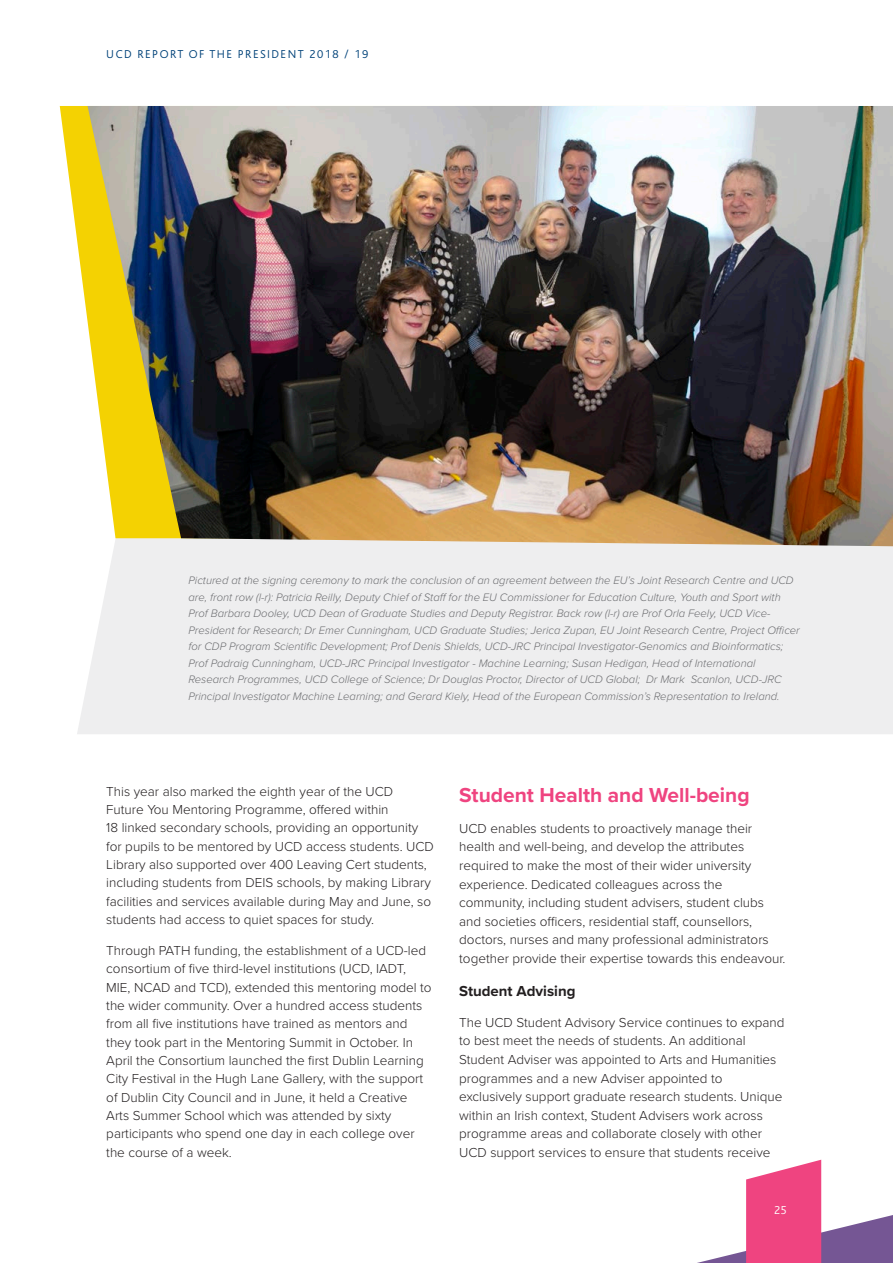
<style>
.page{position:relative;width:893px;height:1263px;background:#fff}
.page>*{position:absolute;margin:0;border:0;box-sizing:border-box;transform-origin:0 0}
.Body_heading{font:700 21px "Proxima Nova";color:#ef4480}
.Body_Subheading{font:700 15px "Proxima Nova";color:#231f20}
.Body_text{font:300 13.5px/18.3px "Proxima Nova";color:#231f20}
.t1{font:300 12px "Bliss";letter-spacing:.12em;color:#004279}
.t2{font:300 12px "Bliss";color:#fff}
.Body_text-2{font:italic 300 11.25px/16.5px "Proxima Nova";color:#6c6d70}
</style>
<div class="page">
<svg style="left:697px;top:1160px;width:196px;height:103px"></svg>
<div style="left:77px;top:546px;width:816px;height:188px;background:#eeeeef"></div>
<svg style="left:60px;top:106px;width:28px;height:219px"></svg>
<img style="left:88px;top:106px;width:805px;height:440px">
<p class="t1" style="left:106px;top:47px;width:263px">UCD REPORT OF THE PRESIDENT 2018 / 19</p>
<p class="Body_text-2" style="left:189px;top:572px;width:613px">Pictured at the signing ceremony to mark the conclusion of an agreement between the EU’s Joint Research Centre and UCD are, front row (l-r): Patricia Reilly, Deputy Chief of Staff for the EU Commissioner for Education Culture, Youth and Sport with Prof Barbara Dooley, UCD Dean of Graduate Studies and Deputy Registrar. Back row (l-r) are Prof Orla Feely, UCD Vice-President for Research; Dr Emer Cunningham, UCD Graduate Studies; Jerica Zupan, EU Joint Research Centre, Project Officer for CDP Program Scientific Development; Prof Denis Shields, UCD-JRC Principal Investigator-Genomics and Bioinformatics; Prof Padraig Cunningham, UCD-JRC Principal Investigator - Machine Learning; Susan Hedigan, Head of International Research Programmes, UCD College of Science; Dr Douglas Proctor, Director of UCD Global; Dr Mark Scanlon, UCD-JRC Principal Investigator Machine Learning; and Gerard Kiely, Head of the European Commission’s Representation to Ireland.</p>
<p class="Body_text" style="left:106px;top:781px;width:329px">This year also marked the eighth year of the UCD Future You Mentoring Programme, offered within<br>18 linked secondary schools, providing an opportunity for pupils to be mentored by UCD access students. UCD Library also supported over 400 Leaving Cert students, including students from DEIS schools, by making Library facilities and services available during May and June, so students had access to quiet spaces for study.</p>
<p class="Body_text" style="left:106px;top:941px;width:327px">Through PATH funding, the establishment of a UCD-led consortium of five third-level institutions (UCD, IADT, MIE, NCAD and TCD), extended this mentoring model to the wider community. Over a hundred access students from all five institutions have trained as mentors and they took part in the Mentoring Summit in October. In April the Consortium launched the first Dublin Learning City Festival in the Hugh Lane Gallery, with the support of Dublin City Council and in June, it held a Creative Arts Summer School which was attended by sixty participants who spend one day in each college over the course of a week.</p>
<p class="Body_heading" style="left:459px;top:779px;width:292px">Student Health and Well-being</p>
<p class="Body_text" style="left:459px;top:818px;width:328px">UCD enables students to proactively manage their health and well-being, and develop the attributes required to make the most of their wider university experience. Dedicated colleagues across the community, including student advisers, student clubs and societies officers, residential staff, counsellors, doctors, nurses and many professional administrators together provide their expertise towards this endeavour.</p>
<p class="Body_Subheading" style="left:459px;top:979px;width:118px">Student Advising</p>
<p class="Body_text" style="left:459px;top:1012px;width:327px">The UCD Student Advisory Service continues to expand to best meet the needs of students. An additional Student Adviser was appointed to Arts and Humanities programmes and a new Adviser appointed to exclusively support graduate research students. Unique within an Irish context, Student Advisers work across programme areas and collaborate closely with other UCD support services to ensure that students receive</p>
<p class="t2" style="left:774px;top:1204px;width:14px">25</p>
</div>
